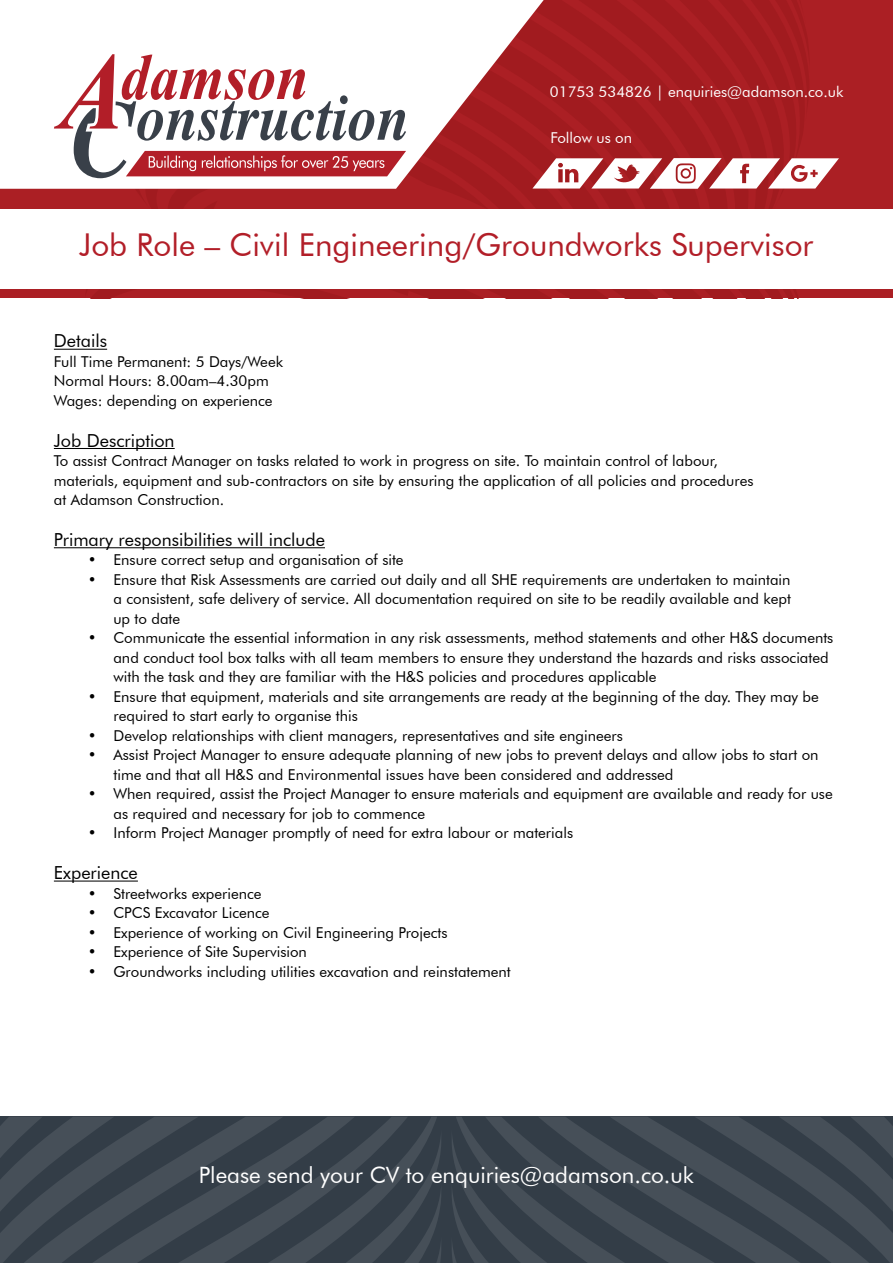
<style>
.page{position:relative;width:893px;height:1263px;background:#fff}
.page>*{position:absolute;margin:0;border:0;box-sizing:border-box;transform-origin:0 0}
.t1{font:31.5px "Futura BT";color:#b21e28}
.t2{font:22.5px "Futura BT";color:#fff}
.t3{font:18px "Futura BT";color:#000}
.t4{font:15px/19.5px "Futura BT";color:#000}
.t5{font:15px "Futura BT";color:#fff}
</style>
<div class="page">
<div style="left:0;top:0;width:893px;height:208px;background:#ab1f24"></div>
<div style="left:0;top:0;width:54px;height:189px;background:#fff"></div>
<svg style="left:54px;top:0;width:785px;height:189px"></svg>
<hr style="left:54px;top:349px;width:53px;height:1px;background:#000">
<hr style="left:54px;top:448px;width:121px;height:1px;background:#000">
<hr style="left:54px;top:547px;width:271px;height:1px;background:#000">
<hr style="left:54px;top:880px;width:84px;height:1px;background:#000">
<svg style="left:0;top:1116px;width:441px;height:147px;background:#3b454f"></svg>
<svg style="left:452px;top:1116px;width:441px;height:147px;background:#3c454f"></svg>
<div style="left:0;top:289px;width:893px;height:9px;background:#ab1f24"></div>
<p class="t5" style="left:550px;top:83px;width:295px">01753 534826 | enquiries@adamson.co.uk</p>
<p class="t5" style="left:550px;top:129px;width:83px">Follow us on</p>
<h1 class="t1" style="left:79px;top:226px;width:736px">Job Role – Civil Engineering/Groundworks Supervisor</h1>
<p class="t3" style="left:54px;top:330px;width:55px">Details</p>
<p class="t4" style="left:54px;top:352px;width:231px">Full Time Permanent: 5 Days/Week<br>Normal Hours: 8.00am–4.30pm<br>Wages: depending on experience</p>
<p class="t3" style="left:54px;top:429px;width:122px">Job Description</p>
<p class="t4" style="left:54px;top:451px;width:701px">To assist Contract Manager on tasks related to work in progress on site. To maintain control of labour, materials, equipment and sub-contractors on site by ensuring the application of all policies and procedures at Adamson Construction.</p>
<p class="t3" style="left:54px;top:528px;width:273px">Primary responsibilities will include</p>
<p class="t4" style="left:88px;top:550px;width:317px">• Ensure correct setup and organisation of site</p>
<p class="t4" style="left:113px;top:570px;width:679px;text-align:justify;text-indent:-26px">• Ensure that Risk Assessments are carried out daily and all SHE requirements are undertaken to maintain a consistent, safe delivery of service. All documentation required on site to be readily available and kept up to date</p>
<p class="t4" style="left:113px;top:628px;width:721px;text-indent:-26px">• Communicate the essential information in any risk assessments, method statements and other H&amp;S documents and conduct tool box talks with all team members to ensure they understand the hazards and risks associated with the task and they are familiar with the H&amp;S policies and procedures applicable</p>
<p class="t4" style="left:113px;top:687px;width:707px;text-indent:-26px">• Ensure that equipment, materials and site arrangements are ready at the beginning of the day. They may be required to start early to organise this</p>
<p class="t4" style="left:88px;top:726px;width:536px">• Develop relationships with client managers, representatives and site engineers</p>
<p class="t4" style="left:113px;top:745px;width:707px;text-indent:-26px">• Assist Project Manager to ensure adequate planning of new jobs to prevent delays and allow jobs to start on time and that all H&amp;S and Environmental issues have been considered and addressed</p>
<p class="t4" style="left:114px;top:784px;width:721px;text-indent:-26px">• When required, assist the Project Manager to ensure materials and equipment are available and ready for use as required and necessary for job to commence</p>
<p class="t4" style="left:88px;top:823px;width:487px">• Inform Project Manager promptly of need for extra labour or materials</p>
<p class="t3" style="left:54px;top:862px;width:86px">Experience</p>
<p class="t4" style="left:88px;top:883px;width:175px">• Streetworks experience</p>
<p class="t4" style="left:88px;top:903px;width:183px">• CPCS Excavator Licence</p>
<p class="t4" style="left:88px;top:922px;width:361px">• Experience of working on Civil Engineering Projects</p>
<p class="t4" style="left:88px;top:942px;width:221px">• Experience of Site Supervision</p>
<p class="t4" style="left:88px;top:961px;width:424px">• Groundworks including utilities excavation and reinstatement</p>
<h2 class="t2" style="left:199px;top:1161px;width:497px">Please send your CV to enquiries@adamson.co.uk</h2>
</div>
